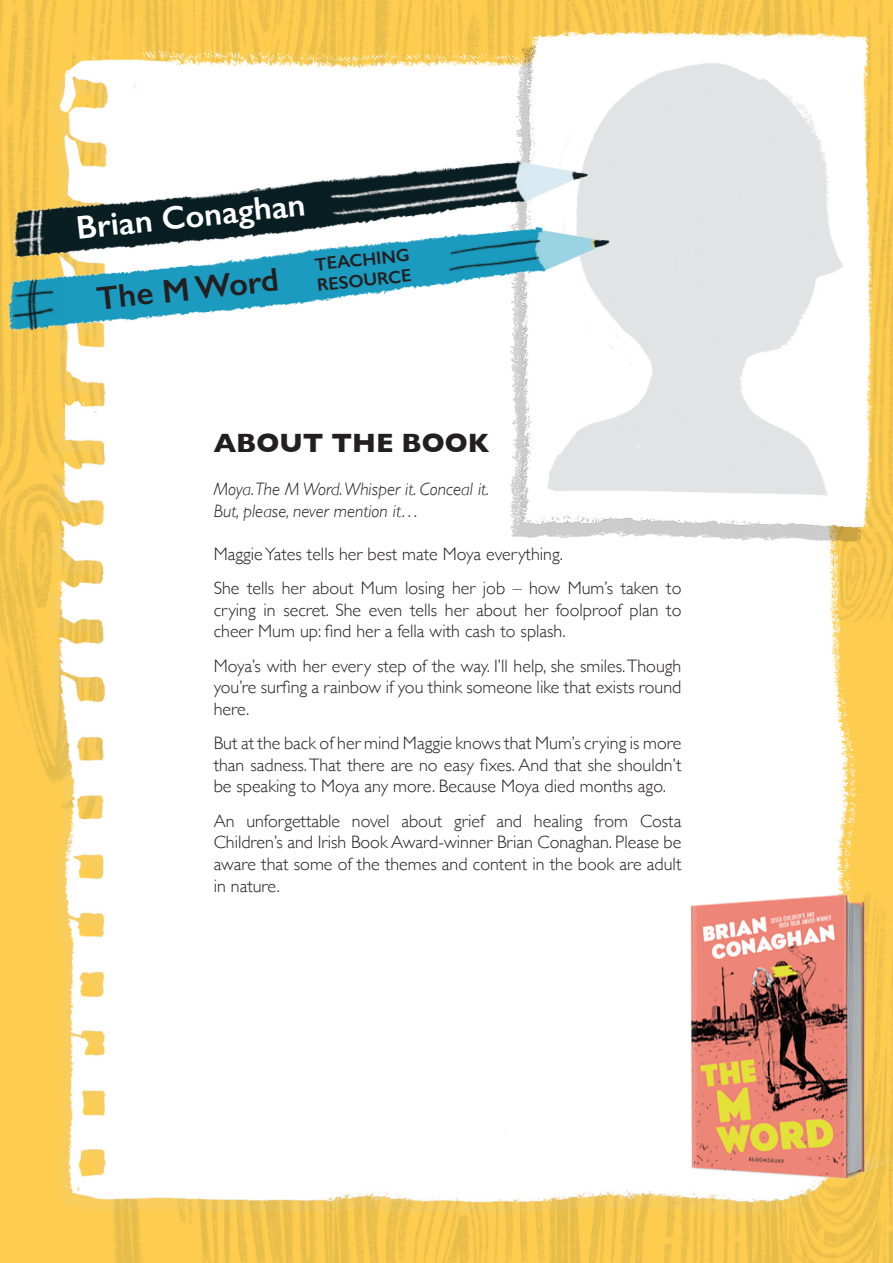
<style>
.page{position:relative;width:893px;height:1263px;background:#fff}
.page>*{position:absolute;margin:0;border:0;box-sizing:border-box;transform-origin:0 0}
.t1{font:600 33px "Gill Sans";color:#fff}
.t2{font:600 33px "Gill Sans";color:#231f20}
.t3{font:700 27px "Gill Sans";color:#231f20}
.t4{font:300 18px/21.6px "Gill Sans";color:#231f20;text-align:justify}
.t5{font:italic 300 18px/21.6px "Gill Sans";color:#231f20}
.t6{font:600 18px/20.7px "Gill Sans";color:#231f20}
</style>
<div class="page">
<img style="left:0;top:0;width:893px;height:1263px">
<img style="left:662px;top:884px;width:231px;height:317px">
<img style="left:426px;top:0;width:467px;height:635px">
<img style="left:0;top:66px;width:646px;height:308px">
<h1 class="t1" style="left:74px;top:208px;width:232px;rotate:-6deg">Brian Conaghan</h1>
<h1 class="t2" style="left:95px;top:279px;width:185px;rotate:-6deg">The M Word</h1>
<p class="t6" style="left:314px;top:254px;width:96px;rotate:-6deg">TEACHING<br>RESOURCE</p>
<h2 class="t3" style="left:214px;top:422px;width:277px">ABOUT THE BOOK</h2>
<p class="t5" style="left:214px;top:478px;width:277px">Moya. The M Word. Whisper it. Conceal it.<br>But, please, never mention it…</p>
<p class="t4" style="left:214px;top:536px;width:469px;line-height:34.3px">Maggie Yates tells her best mate Moya everything.<br>She tells her about Mum losing her job – how Mum’s taken to</p>
<p class="t4" style="left:214px;top:598px;width:469px">crying in secret. She even tells her about her foolproof plan to cheer Mum up: find her a fella with cash to splash.</p>
<p class="t4" style="left:214px;top:654px;width:469px">Moya’s with her every step of the way. I’ll help, she smiles. Though you’re surfing a rainbow if you think someone like that exists round here.</p>
<p class="t4" style="left:214px;top:731px;width:469px">But at the back of her mind Maggie knows that Mum’s crying is more than sadness. That there are no easy fixes. And that she shouldn’t be speaking to Moya any more. Because Moya died months ago.</p>
<p class="t4" style="left:214px;top:809px;width:469px">An unforgettable novel about grief and healing from Costa Children’s and Irish Book Award-winner Brian Conaghan. Please be aware that some of the themes and content in the book are adult in nature.</p>
</div>
